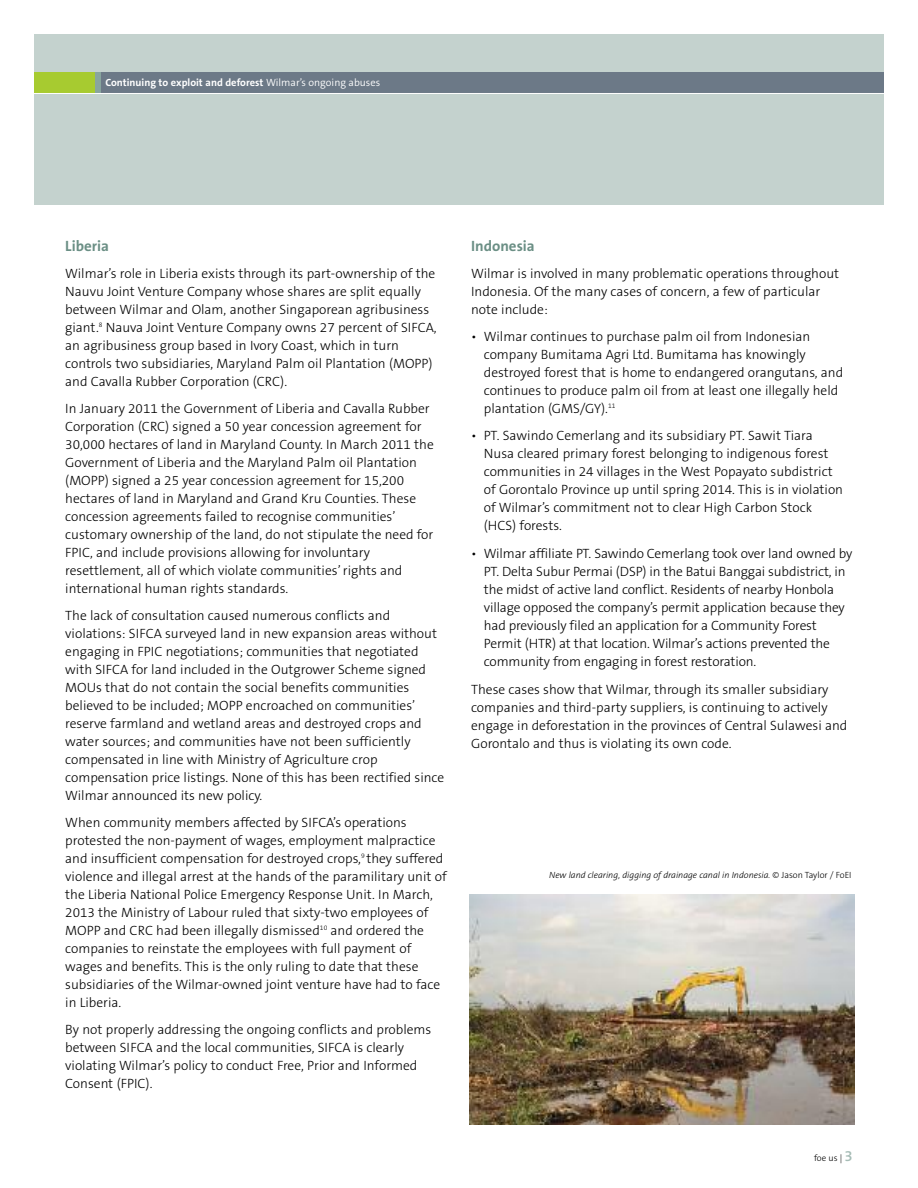
<style>
.page{position:relative;width:918px;height:1188px;background:#fff}
.page>*{position:absolute;margin:0;border:0;box-sizing:border-box;transform-origin:0 0}
.t1{font:700 15px "The Sans B7";color:#6b8f85}
.t2{font:300 13.5px/18px "The Sans B3";color:#000}
.t3{font:700 10.5px "The Sans B7";color:#fff}
.t4{font:italic 300 9px "The Sans B3";color:#000}
.t5{font:300 9px "The Sans B3";color:#000}
.s1{font-family:"The Sans B4";font-weight:300}
.s2{font-style:normal}
.s3{font-family:"The Sans B6";font-weight:600;font-size:15px;color:#a6bcb6}
</style>
<div class="page">
<div style="left:34px;top:34px;width:850px;height:170px;background:#c4d2ce"></div>
<div style="left:34px;top:72px;width:850px;height:22px;background:#6c7987"></div>
<div style="left:34px;top:72px;width:66px;height:22px;background:#a7cb30"></div>
<div style="left:95px;top:72px;width:6px;height:22px;background:#88a59e"></div>
<hr style="left:34px;top:93px;width:850px;height:1px;background:#fff">
<img style="left:470px;top:895px;width:384px;height:229px">
<p class="t3" style="left:105px;top:77px;width:276px">Continuing to exploit and deforest <span class="s1">Wilmar’s ongoing abuses</span></p>
<p class="t1" style="left:65px;top:238px;width:45px">Liberia</p>
<p class="t2" style="left:65px;top:265px;width:373px">Wilmar’s role in Liberia exists through its part-ownership of the Nauvu Joint Venture Company whose shares are split equally between Wilmar and Olam, another Singaporean agribusiness giant.<sup>8</sup> Nauva Joint Venture Company owns 27 percent of SIFCA, an agribusiness group based in Ivory Coast, which in turn controls two subsidiaries, Maryland Palm oil Plantation (MOPP) and Cavalla Rubber Corporation (CRC).</p>
<p class="t2" style="left:65px;top:400px;width:370px">In January 2011 the Government of Liberia and Cavalla Rubber Corporation (CRC) signed a 50 year concession agreement for 30,000 hectares of land in Maryland County. In March 2011 the Government of Liberia and the Maryland Palm oil Plantation (MOPP) signed a 25 year concession agreement for 15,200 hectares of land in Maryland and Grand Kru Counties. These concession agreements failed to recognise communities’ customary ownership of the land, do not stipulate the need for FPIC, and include provisions allowing for involuntary resettlement, all of which violate communities’ rights and international human rights standards.</p>
<p class="t2" style="left:65px;top:607px;width:381px">The lack of consultation caused numerous conflicts and violations: SIFCA surveyed land in new expansion areas without engaging in FPIC negotiations; communities that negotiated with SIFCA for land included in the Outgrower Scheme signed MOUs that do not contain the social benefits communities believed to be included; MOPP encroached on communities’ reserve farmland and wetland areas and destroyed crops and water sources; and communities have not been sufficiently compensated in line with Ministry of Agriculture crop compensation price listings. None of this has been rectified since Wilmar announced its new policy.</p>
<p class="t2" style="left:65px;top:814px;width:383px">When community members affected by SIFCA’s operations protested the non-payment of wages, employment malpractice and insufficient compensation for destroyed crops,<sup>9</sup> they suffered violence and illegal arrest at the hands of the paramilitary unit of the Liberia National Police Emergency Response Unit. In March, 2013 the Ministry of Labour ruled that sixty-two employees of MOPP and CRC had been illegally dismissed<sup>10</sup> and ordered the companies to reinstate the employees with full payment of wages and benefits. This is the only ruling to date that these subsidiaries of the Wilmar-owned joint venture have had to face in Liberia.</p>
<p class="t2" style="left:65px;top:1021px;width:368px">By not properly addressing the ongoing conflicts and problems between SIFCA and the local communities, SIFCA is clearly violating Wilmar’s policy to conduct Free, Prior and Informed Consent (FPIC).</p>
<p class="t1" style="left:471px;top:238px;width:65px">Indonesia</p>
<p class="t2" style="left:471px;top:265px;width:370px">Wilmar is involved in many problematic operations throughout<br>Indonesia. Of the many cases of concern, a few of particular note include:</p>
<p class="t2" style="left:484px;top:328px;width:361px;text-indent:-13px">• Wilmar continues to purchase palm oil from Indonesian company Bumitama Agri Ltd. Bumitama has knowingly destroyed forest that is home to endangered orangutans, and continues to produce palm oil from at least one illegally held plantation (GMS/GY).<sup>11</sup></p>
<p class="t2" style="left:484px;top:427px;width:361px;text-indent:-13px">• PT. Sawindo Cemerlang and its subsidiary PT. Sawit Tiara Nusa cleared primary forest belonging to indigenous forest communities in 24 villages in the West Popayato subdistrict of Gorontalo Province up until spring 2014. This is in violation of Wilmar’s commitment not to clear High Carbon Stock (HCS) forests.</p>
<p class="t2" style="left:484px;top:545px;width:370px;text-indent:-13px">• Wilmar affiliate PT. Sawindo Cemerlang took over land owned by PT. Delta Subur Permai (DSP) in the Batui Banggai subdistrict, in the midst of active land conflict. Residents of nearby Honbola village opposed the company’s permit application because they had previously filed an application for a Community Forest Permit (HTR) at that location. Wilmar’s actions prevented the community from engaging in forest restoration.</p>
<p class="t2" style="left:471px;top:681px;width:378px">These cases show that Wilmar, through its smaller subsidiary companies and third-party suppliers, is continuing to actively engage in deforestation in the provinces of Central Sulawesi and Gorontalo and thus is violating its own code.</p>
<p class="t4" style="left:549px;top:870px;width:304px">New land clearing, digging of drainage canal in Indonesia. <span class="s2">© Jason Taylor / FoEI</span></p>
<p class="t5" style="left:814px;top:1153px;width:40px">foe us | <span class="s3">3</span></p>
</div>
